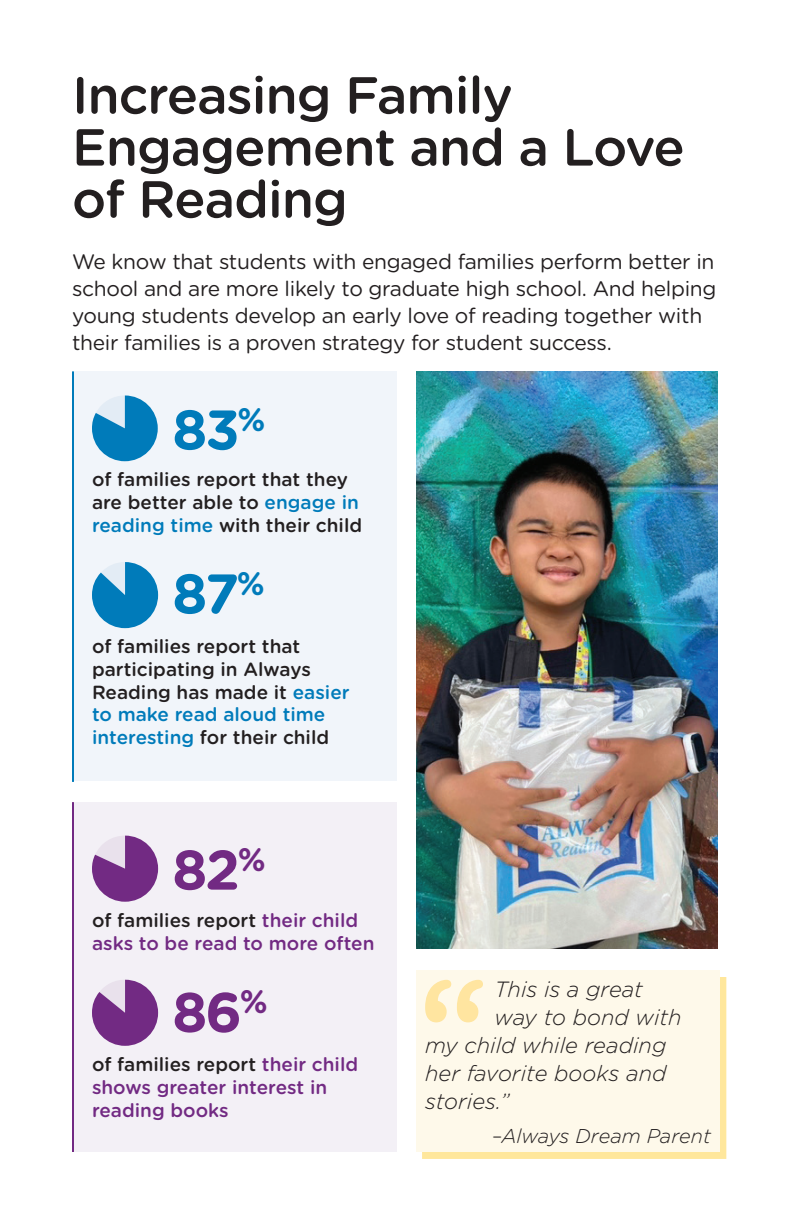
<style>
.page{position:relative;width:792px;height:1224px;background:#fff}
.page>*{position:absolute;margin:0;border:0;box-sizing:border-box;transform-origin:0 0}
.t1{font:700 55.8px "Gotham Rounded";color:#007bba}
.t2{font:700 55.8px "Gotham Rounded";color:#722a83}
.Heading{font:500 52px/52px "Gotham Rounded";letter-spacing:-.02em;color:#231f20}
.t3{font:italic 300 22px "Gotham Rounded";color:#231f20}
.Intro_Paragraphs{font:21px/27px "Gotham Rounded";letter-spacing:-.015em;color:#231f20}
.Quote_Name{font:italic 300 20px "Gotham Rounded";color:#231f20}
.words_after_percenta{font:500 19px/22.8px "Gotham Rounded";color:#231f20}
.words_after_percenta-2{font:500 19px/22.8px "Gotham Rounded";color:#722a83}
.s1{color:#007bba}
.s2{color:#231f20}
</style>
<div class="page">
<div style="left:72px;top:371px;width:324px;height:410px;background:#f1f5fa"></div>
<div style="left:72px;top:802px;width:324px;height:349px;background:#f3f0f6"></div>
<hr style="left:72px;top:371px;width:2px;height:411px;background:#007bba">
<hr style="left:72px;top:802px;width:2px;height:350px;background:#722a83">
<img style="left:416px;top:371px;width:302px;height:578px">
<div style="left:422px;top:977px;width:304px;height:181px;background:#ffe79c"></div>
<div style="left:416px;top:971px;width:304px;height:181px;background:#fef9ea"></div>
<svg style="left:425px;top:980px;width:58px;height:42px"></svg>
<svg style="left:92px;top:395px;width:66px;height:66px"></svg>
<svg style="left:92px;top:562px;width:66px;height:66px"></svg>
<svg style="left:92px;top:836px;width:66px;height:66px"></svg>
<svg style="left:92px;top:980px;width:66px;height:66px"></svg>
<p class="Heading" style="left:72px;top:67px;width:614px">Increasing Family<br>Engagement and a Love of Reading</p>
<p class="Intro_Paragraphs" style="left:72px;top:248px;width:646px">We know that students with engaged families perform better in school and are more likely to graduate high school. And helping young students develop an early love of reading together with their families is a proven strategy for student success.</p>
<p class="t1" style="left:172px;top:389px;width:95px">83<sup>%</sup></p>
<p class="words_after_percenta" style="left:92px;top:468px;width:272px">of families report that they are better able to <span class="s1">engage in reading time</span> with their child</p>
<p class="t1" style="left:172px;top:553px;width:94px">87<sup>%</sup></p>
<p class="words_after_percenta" style="left:92px;top:634px;width:259px">of families report that participating in Always<br>Reading has made it <span class="s1">easier to make read aloud time interesting</span> for their child</p>
<p class="t2" style="left:172px;top:829px;width:95px">82<sup>%</sup></p>
<p class="words_after_percenta-2" style="left:92px;top:908px;width:284px"><span class="s2">of families report</span> their child asks to be read to more often</p>
<p class="t2" style="left:172px;top:971px;width:97px">86<sup>%</sup></p>
<p class="words_after_percenta-2" style="left:92px;top:1052px;width:268px"><span class="s2">of families report</span> their child shows greater interest in reading books</p>
<p class="t3" style="left:495px;top:975px;width:150px">This is a great</p>
<p class="t3" style="left:495px;top:1003px;width:189px">way to bond with</p>
<p class="t3" style="left:425px;top:1031px;width:243px">my child while reading</p>
<p class="t3" style="left:425px;top:1059px;width:243px">her favorite books and</p>
<p class="t3" style="left:425px;top:1087px;width:86px">stories.”</p>
<p class="Quote_Name" style="left:492px;top:1123px;width:221px">–Always Dream Parent</p>
</div>
